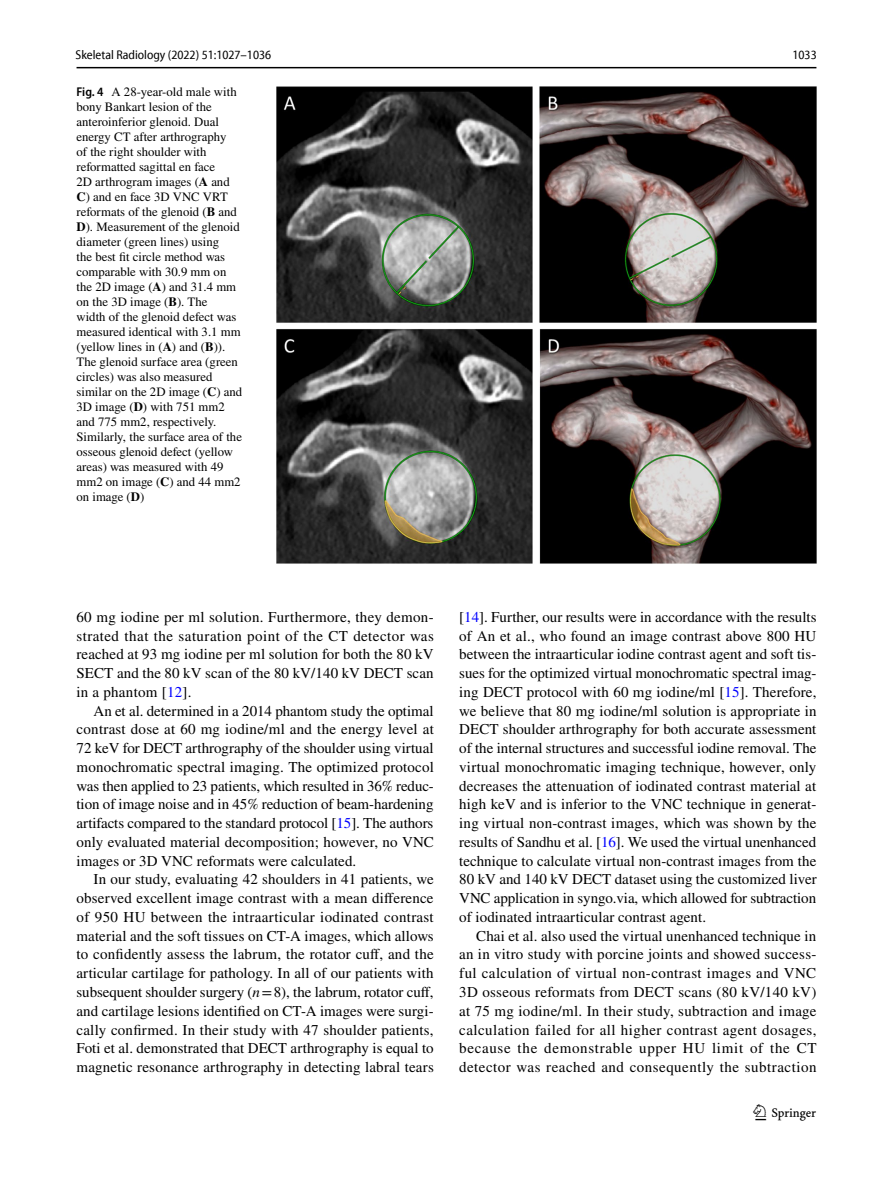
<style>
.page{position:relative;width:893px;height:1187px;background:#fff}
.page>*{position:absolute;margin:0;border:0;box-sizing:border-box;transform-origin:0 0}
.t1{font:22.5px "Springnew Regular 3";color:#000}
.t2{font:15px/18.8px "STIX";letter-spacing:.005em;color:#000;text-align:justify}
.t3{font:12.75px/15px "STIX";color:#000}
.t4{font:semi-condensed 12.75px "Myriad Pro Unic";color:#000}
.s1{font-family:"Myriad Pro";font-weight:600;font-stretch:semi-condensed}
.s2{font-weight:700}
.s3{color:#00f}
.s4{font-style:italic}
</style>
<div class="page">
<hr style="left:77px;top:67px;width:739px;height:1px;background:#000">
<img style="left:276px;top:87px;width:540px;height:476px">
<p class="t4" style="left:76px;top:50px;width:197px">Skeletal Radiology (2022) 51:1027–1036</p>
<p class="t4" style="left:792px;top:50px;width:26px">1033</p>
<p class="t3" style="left:77px;top:85px;width:167px"><span class="s1">Fig. 4</span> A 28-year-old male with bony Bankart lesion of the anteroinferior glenoid. Dual energy CT after arthrography<br>of the right shoulder with reformatted sagittal en face<br>2D arthrogram images (<span class="s2">A</span> and<br><span class="s2">C</span>) and en face 3D VNC VRT reformats of the glenoid (<span class="s2">B</span> and<br><span class="s2">D</span>). Measurement of the glenoid diameter (green lines) using<br>the best fit circle method was comparable with 30.9 mm on the 2D image (<span class="s2">A</span>) and 31.4 mm on the 3D image (<span class="s2">B</span>). The<br>width of the glenoid defect was measured identical with 3.1 mm (yellow lines in (<span class="s2">A</span>) and (<span class="s2">B</span>)).<br>The glenoid surface area (green circles) was also measured similar on the 2D image (<span class="s2">C</span>) and<br>3D image (<span class="s2">D</span>) with 751 mm2 and 775 mm2, respectively.<br>Similarly, the surface area of the osseous glenoid defect (yellow areas) was measured with 49 mm2 on image (<span class="s2">C</span>) and 44 mm2 on image (<span class="s2">D</span>)</p>
<p class="t2" style="left:77px;top:608px;width:359px">60 mg iodine per ml solution. Furthermore, they demon&shy;strated that the saturation point of the CT detector was reached at 93 mg iodine per ml solution for both the 80 kV SECT and the 80 kV scan of the 80 kV/140 kV DECT scan in a phantom [<span class="s3">12</span>].</p>
<p class="t2" style="left:77px;top:702px;width:359px;text-indent:17px">An et al. determined in a 2014 phantom study the optimal contrast dose at 60 mg iodine/ml and the energy level at 72 keV for DECT arthrography of the shoulder using virtual monochromatic spectral imaging. The optimized protocol was then applied to 23 patients, which resulted in 36% reduc&shy;tion of image noise and in 45% reduction of beam-hardening artifacts compared to the standard protocol [<span class="s3">15</span>]. The authors only evaluated material decomposition; however, no VNC images or 3D VNC reformats were calculated.</p>
<p class="t2" style="left:77px;top:871px;width:359px;text-indent:17px">In our study, evaluating 42 shoulders in 41 patients, we observed excellent image contrast with a mean difference of 950 HU between the intraarticular iodinated contrast material and the soft tissues on CT-A images, which allows to confidently assess the labrum, the rotator cuff, and the articular cartilage for pathology. In all of our patients with subsequent shoulder surgery (<span class="s4">n</span>=8), the labrum, rotator cuff, and cartilage lesions identified on CT-A images were surgi&shy;cally confirmed. In their study with 47 shoulder patients, Foti et al. demonstrated that DECT arthrography is equal to magnetic resonance arthrography in detecting labral tears</p>
<p class="t2" style="left:459px;top:608px;width:359px">[<span class="s3">14</span>]. Further, our results were in accordance with the results of An et al., who found an image contrast above 800 HU between the intraarticular iodine contrast agent and soft tis&shy;sues for the optimized virtual monochromatic spectral imag&shy;ing DECT protocol with 60 mg iodine/ml [<span class="s3">15</span>]. Therefore, we believe that 80 mg iodine/ml solution is appropriate in DECT shoulder arthrography for both accurate assessment of the internal structures and successful iodine removal. The virtual monochromatic imaging technique, however, only decreases the attenuation of iodinated contrast material at high keV and is inferior to the VNC technique in generat&shy;ing virtual non-contrast images, which was shown by the results of Sandhu et al. [<span class="s3">16</span>]. We used the virtual unenhanced technique to calculate virtual non-contrast images from the 80 kV and 140 kV DECT dataset using the customized liver VNC application in syngo.via, which allowed for subtraction of iodinated intraarticular contrast agent.</p>
<p class="t2" style="left:459px;top:927px;width:359px;text-indent:17px">Chai et al. also used the virtual unenhanced technique in an in vitro study with porcine joints and showed success&shy;ful calculation of virtual non-contrast images and VNC 3D osseous reformats from DECT scans (80 kV/140 kV) at 75 mg iodine/ml. In their study, subtraction and image calculation failed for all higher contrast agent dosages, because the demonstrable upper HU limit of the CT detector was reached and consequently the subtraction</p>
<h1 class="t1" style="left:755px;top:1104px;width:62px">1 3</h1>
</div>
